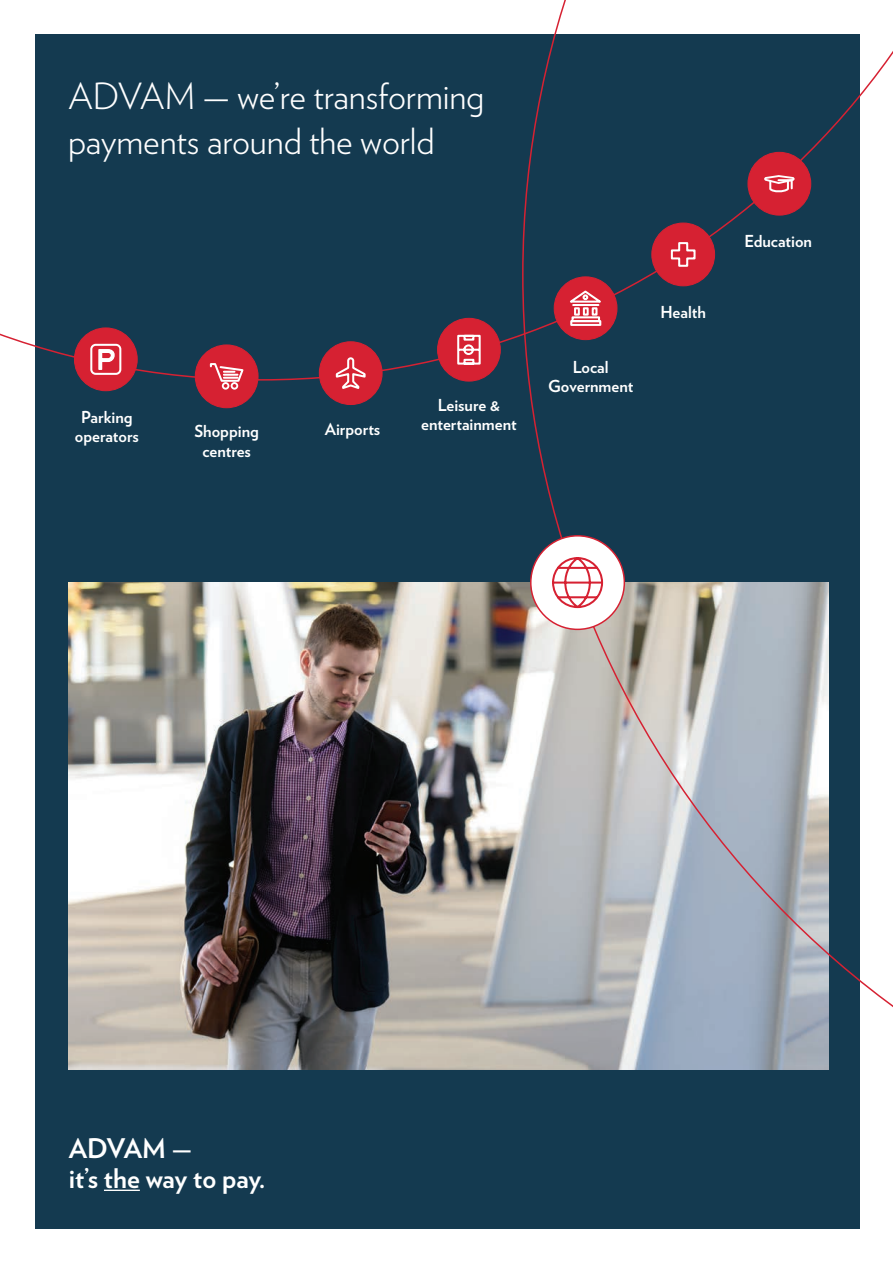
<style>
.page{position:relative;width:893px;height:1263px;background:#fff}
.page>*{position:absolute;margin:0;border:0;box-sizing:border-box;transform-origin:0 0}
.t1{font:300 36px/45px "Verlag";letter-spacing:-.005em;color:#fff}
.t2{font:700 27px/30px "Verlag";color:#fff}
.t3{font:700 16.5px/19.5px "Verlag";color:#fff;text-align:center}
</style>
<div class="page">
<div style="left:35px;top:34px;width:825px;height:1195px;background:#143a50"></div>
<img style="left:68px;top:583px;width:454px;height:487px">
<svg style="left:522px;top:0;width:371px;height:1070px"></svg>
<hr style="left:104px;top:1189px;width:36px;height:2px;background:#fff">
<div style="left:195px;top:345px;width:63px;height:63px;background:#d62132;border-radius:50%"></div>
<div style="left:195px;top:344px;width:64px;height:64px;border:1px solid #d62132;border-radius:50%"></div>
<svg style="left:209px;top:363px;width:35px;height:27px"></svg>
<div style="left:74px;top:328px;width:63px;height:63px;background:#d62132;border-radius:50%"></div>
<div style="left:74px;top:327px;width:64px;height:64px;border:1px solid #d62132;border-radius:50%"></div>
<div style="left:90px;top:344px;width:31px;height:31px;border:2px solid #fff;border-radius:4px"></div>
<svg style="left:98px;top:349px;width:17px;height:21px"></svg>
<div style="left:319px;top:342px;width:63px;height:62px;background:#d62132;border-radius:50%"></div>
<div style="left:319px;top:341px;width:64px;height:64px;border:1px solid #d62132;border-radius:50%"></div>
<svg style="left:335px;top:357px;width:31px;height:32px"></svg>
<div style="left:652px;top:223px;width:63px;height:63px;background:#d62132;border-radius:50%"></div>
<div style="left:651px;top:223px;width:64px;height:63px;border:1px solid #d62132;border-radius:50%"></div>
<svg style="left:670px;top:242px;width:26px;height:25px"></svg>
<div style="left:748px;top:152px;width:63px;height:63px;background:#d62132;border-radius:50%"></div>
<div style="left:747px;top:152px;width:64px;height:64px;border:1px solid #d62132;border-radius:50%"></div>
<svg style="left:764px;top:175px;width:31px;height:17px"></svg>
<div style="left:554px;top:277px;width:63px;height:63px;background:#d62132;border-radius:50%"></div>
<div style="left:554px;top:276px;width:63px;height:64px;border:1px solid #d62132;border-radius:50%"></div>
<svg style="left:570px;top:290px;width:31px;height:13px"></svg>
<div style="left:570px;top:320px;width:31px;height:6px;border:2px solid #fff"></div>
<div style="left:571px;top:316px;width:29px;height:6px;border:2px solid #fff"></div>
<div style="left:574px;top:307px;width:6px;height:9px;border:2px solid #fff"></div>
<div style="left:592px;top:307px;width:5px;height:9px;border:2px solid #fff"></div>
<div style="left:583px;top:307px;width:6px;height:9px;border:2px solid #fff"></div>
<hr style="left:573px;top:304px;width:25px;height:2px;background:#fff">
<div style="left:438px;top:318px;width:62px;height:63px;background:#d62132;border-radius:50%"></div>
<div style="left:437px;top:318px;width:64px;height:64px;border:1px solid #d62132;border-radius:50%"></div>
<svg style="left:457px;top:334px;width:24px;height:31px"></svg>
<div style="left:531px;top:536px;width:93px;height:93px;background:#fff;border-radius:50%"></div>
<div style="left:530px;top:535px;width:95px;height:95px;border:2px solid #d62132;border-radius:50%"></div>
<svg style="left:552px;top:557px;width:52px;height:52px"></svg>
<p class="t1" style="left:68px;top:72px;width:418px">ADVAM — we’re transforming payments around the world</p>
<p class="t3" style="left:75px;top:406px;width:66px">Parking operators</p>
<p class="t3" style="left:194px;top:421px;width:66px">Shopping centres</p>
<p class="t3" style="left:325px;top:419px;width:57px">Airports</p>
<p class="t3" style="left:421px;top:394px;width:97px">Leisure &amp; entertainment</p>
<p class="t3" style="left:548px;top:356px;width:87px">Local<br>Government</p>
<p class="t3" style="left:660px;top:301px;width:47px">Health</p>
<p class="t3" style="left:744px;top:230px;width:69px">Education</p>
<p class="t2" style="left:69px;top:1131px;width:198px">ADVAM —<br>it’s the way to pay.</p>
</div>
